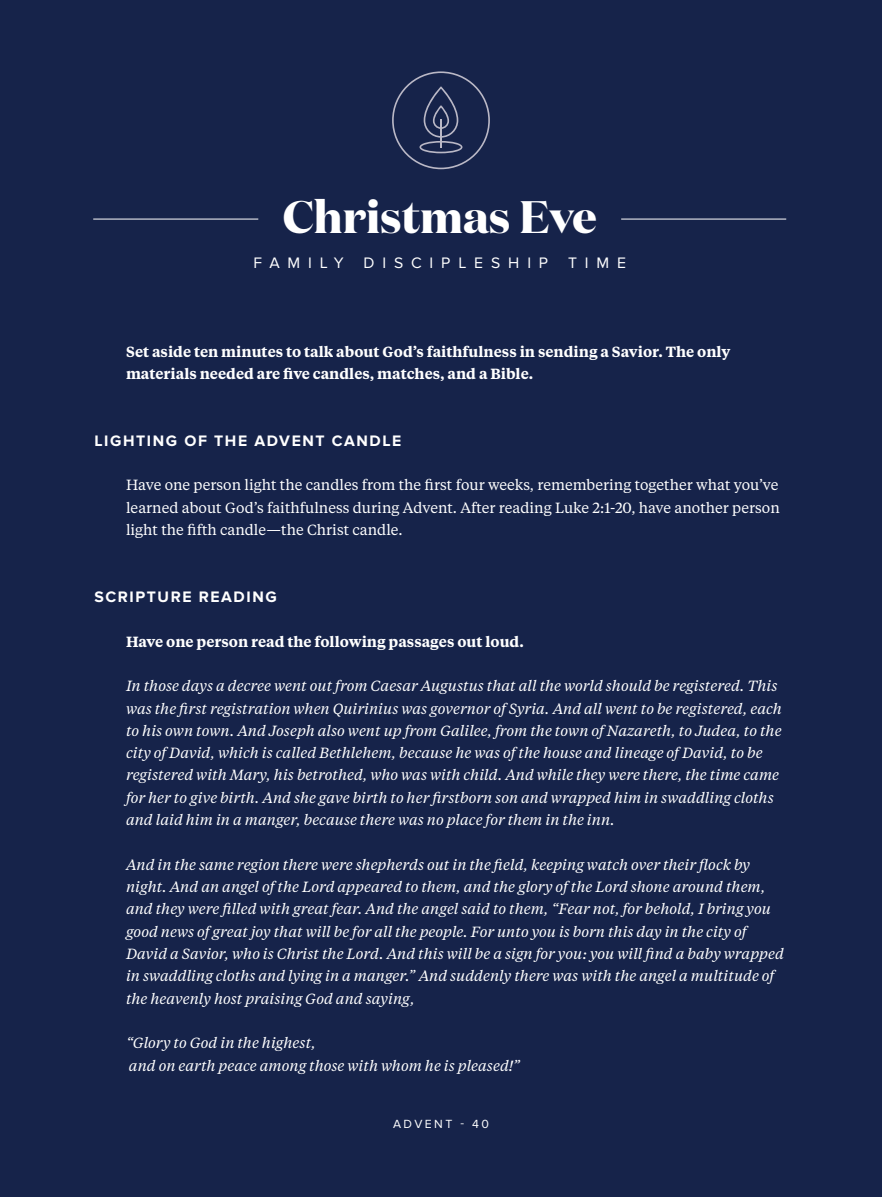
<style>
.page{position:relative;width:882px;height:1197px;background:#16234a}
.page>*{position:absolute;margin:0;border:0;box-sizing:border-box;transform-origin:0 0}
.t1{font:700 45.5px "Domaine Display";color:#fff}
.t2{font:700 15.75px "Proxima Nova";letter-spacing:.1em;color:#fff}
.t3{font:15.75px "Proxima Nova";letter-spacing:.5em;color:#fff}
.t4{font:italic 14.7px/22.4px "Tiempos Text";color:#fff}
.t5{font:14.7px/22.4px "Tiempos Text";color:#fff;text-align:justify}
.t6{font:600 14.7px/22.4px "Tiempos Text";color:#fff}
.t7{font:12.25px "Proxima Nova";letter-spacing:.2em;color:#fff}
</style>
<div class="page">
<hr style="left:621px;top:219px;width:165px;height:1px;background:#fff">
<hr style="left:93px;top:219px;width:165px;height:1px;background:#fff">
<svg style="left:392px;top:71px;width:98px;height:98px"></svg>
<h1 class="t1" style="left:283px;top:187px;width:316px">Christmas Eve</h1>
<p class="t3" style="left:253px;top:254px;width:92px">FAMILY</p>
<p class="t3" style="left:363px;top:254px;width:186px">DISCIPLESHIP</p>
<p class="t3" style="left:568px;top:254px;width:60px">TIME</p>
<p class="t6" style="left:126px;top:339px;width:606px">Set aside ten minutes to talk about God’s faithfulness in sending a Savior. The only materials needed are five candles, matches, and a Bible.</p>
<p class="t2" style="left:94px;top:431px;width:308px">LIGHTING OF THE ADVENT CANDLE</p>
<p class="t5" style="left:126px;top:473px;width:655px">Have one person light the candles from the first four weeks, remembering together what you’ve learned about God’s faithfulness during Advent. After reading Luke 2:1-20, have another person light the fifth candle—the Christ candle.</p>
<p class="t2" style="left:94px;top:588px;width:184px">SCRIPTURE READING</p>
<p class="t6" style="left:126px;top:629px;width:399px">Have one person read the following passages out loud.</p>
<p class="t4" style="left:126px;top:674px;width:657px">In those days a decree went out from Caesar Augustus that all the world should be registered. This was the first registration when Quirinius was governor of Syria. And all went to be registered, each to his own town. And Joseph also went up from Galilee, from the town of Nazareth, to Judea, to the city of David, which is called Bethlehem, because he was of the house and lineage of David, to be registered with Mary, his betrothed, who was with child. And while they were there, the time came for her to give birth. And she gave birth to her firstborn son and wrapped him in swaddling cloths and laid him in a manger, because there was no place for them in the inn.</p>
<p class="t4" style="left:126px;top:853px;width:659px">And in the same region there were shepherds out in the field, keeping watch over their flock by night. And an angel of the Lord appeared to them, and the glory of the Lord shone around them, and they were filled with great fear. And the angel said to them, “Fear not, for behold, I bring you good news of great joy that will be for all the people. For unto you is born this day in the city of David a Savior, who is Christ the Lord. And this will be a sign for you: you will find a baby wrapped in swaddling cloths and lying in a manger.” And suddenly there was with the angel a multitude of the heavenly host praising God and saying,</p>
<p class="t4" style="left:126px;top:1031px;width:396px">“Glory to God in the highest,<br>and on earth peace among those with whom he is pleased!”</p>
<p class="t7" style="left:393px;top:1117px;width:97px">ADVENT - 40</p>
</div>
